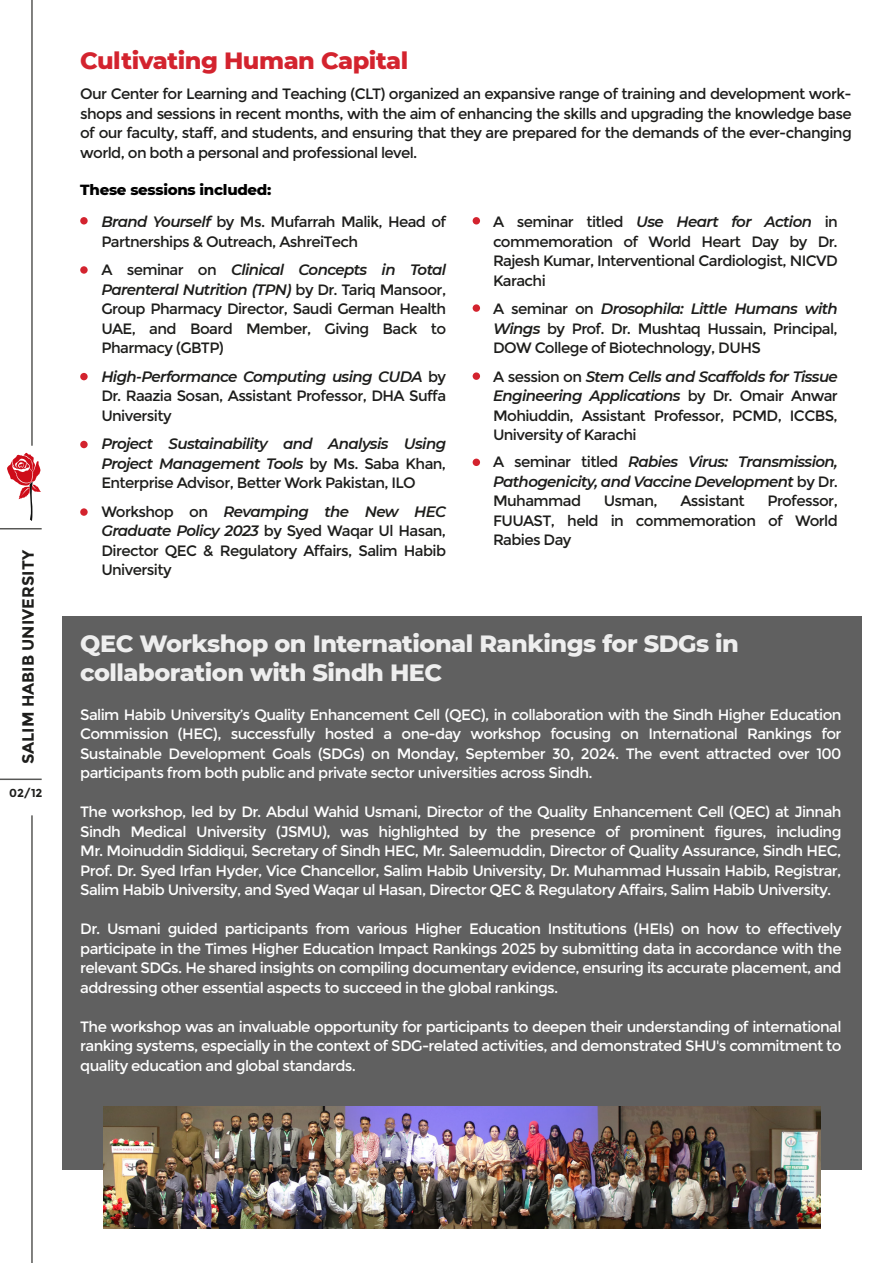
<style>
.page{position:relative;width:893px;height:1263px;background:#fff}
.page>*{position:absolute;margin:0;border:0;box-sizing:border-box;transform-origin:0 0}
.t1{font:800 24px/28.8px "Montserrat";letter-spacing:-.02em;color:rgb(255 255 255/.9)}
.t2{font:800 24px "Montserrat";letter-spacing:-.02em;color:rgb(207 11 23/.9)}
.t3{font:700 16.35px "Montserrat";color:#1e1e1c}
.t4{font:15px/19.5px "Montserrat";letter-spacing:-.04em;color:#fff;text-align:justify}
.t5{font:15px/19.5px "Montserrat";letter-spacing:-.04em;color:#1d1d1b;text-align:justify}
.t6{font:italic 600 15px/19.5px "Montserrat";letter-spacing:-.04em;color:#1d1d1b;text-align:justify}
.t7{font:800 15px "Montserrat";letter-spacing:-.02em;color:#000}
.t8{font:700 11.55px "Montserrat";color:#1e1e1c}
.s1{font-weight:600;font-style:italic}
.s2{font-weight:400;font-style:normal}
</style>
<div class="page">
<div style="left:62px;top:616px;width:800px;height:554px;background:#606060"></div>
<hr style="left:0;top:528px;width:42px;height:1px;background:#585856">
<hr style="left:0;top:778px;width:42px;height:2px;background:#585856">
<hr style="left:31px;top:0;width:2px;height:446px;background:#585856">
<hr style="left:31px;top:815px;width:2px;height:448px;background:#585856">
<svg style="left:7px;top:453px;width:34px;height:68px"></svg>
<svg style="left:80px;top:217px;width:8px;height:7px"></svg>
<div style="left:473px;top:217px;width:7px;height:7px;background:#d3232e;border-radius:50%"></div>
<svg style="left:473px;top:304px;width:7px;height:8px"></svg>
<div style="left:473px;top:372px;width:7px;height:8px;background:#d3232e;border-radius:50%"></div>
<div style="left:473px;top:459px;width:7px;height:7px;background:#d3232e;border-radius:50%"></div>
<svg style="left:80px;top:266px;width:8px;height:8px"></svg>
<svg style="left:80px;top:373px;width:8px;height:7px"></svg>
<svg style="left:80px;top:441px;width:8px;height:7px"></svg>
<svg style="left:80px;top:508px;width:8px;height:8px"></svg>
<img style="left:103px;top:1106px;width:718px;height:122px">
<p class="t3" style="left:18px;top:764px;width:216px;rotate:-90deg">SALIM HABIB UNIVERSITY</p>
<p class="t8" style="left:9px;top:786px;width:35px">02/12</p>
<h1 class="t2" style="left:80px;top:43px;width:330px">Cultivating Human Capital</h1>
<p class="t5" style="left:80px;top:84px;width:773px">Our Center for Learning and Teaching (CLT) organized an expansive range of training and development work&shy;shops and sessions in recent months, with the aim of enhancing the skills and upgrading the knowledge base of our faculty, staff, and students, and ensuring that they are prepared for the demands of the ever-changing world, on both a personal and professional level.</p>
<p class="t7" style="left:80px;top:179px;width:193px">These sessions included:</p>
<p class="t5" style="left:101px;top:212px;width:346px"><span class="s1">Brand Yourself</span> by Ms. Mufarrah Malik, Head of<br>Partnerships &amp; Outreach, AshreiTech</p>
<p class="t5" style="left:101px;top:260px;width:346px">A seminar on <span class="s1">Clinical Concepts in Total Parenteral Nutrition (TPN)</span> by Dr. Tariq Mansoor, Group Pharmacy Director, Saudi German Health UAE, and Board Member, Giving Back to Pharmacy (GBTP)</p>
<p class="t5" style="left:101px;top:367px;width:346px"><span class="s1">High-Performance Computing using CUDA</span> by Dr. Raazia Sosan, Assistant Professor, DHA Suffa University</p>
<p class="t6" style="left:101px;top:433px;width:346px">Project Sustainability and Analysis Using Project Management Tools <span class="s2">by Ms. Saba Khan, Enterprise Advisor, Better Work Pakistan, ILO</span></p>
<p class="t5" style="left:101px;top:502px;width:346px">Workshop on <span class="s1">Revamping the New HEC Graduate Policy 2023</span> by Syed Waqar Ul Hasan, Director QEC &amp; Regulatory Affairs, Salim Habib University</p>
<p class="t5" style="left:493px;top:212px;width:346px">A seminar titled <span class="s1">Use Heart for Action</span> in commemoration of World Heart Day by Dr.<br>Rajesh Kumar, Interventional Cardiologist, NICVD Karachi</p>
<p class="t5" style="left:493px;top:299px;width:346px">A seminar on <span class="s1">Drosophila: Little Humans with Wings</span> by Prof. Dr. Mushtaq Hussain, Principal, DOW College of Biotechnology, DUHS</p>
<p class="t5" style="left:493px;top:367px;width:346px">A session on <span class="s1">Stem Cells and Scaffolds for Tissue Engineering Applications</span> by Dr. Omair Anwar Mohiuddin, Assistant Professor, PCMD, ICCBS, University of Karachi</p>
<p class="t6" style="left:493px;top:451px;width:346px"><span class="s2">A seminar titled</span> Rabies Virus: Transmission, Pathogenicity, and Vaccine Development <span class="s2">by Dr.<br>Muhammad</span></p>
<p class="t5" style="left:604px;top:491px;width:55px">Usman,</p>
<p class="t5" style="left:680px;top:491px;width:66px">Assistant</p>
<p class="t5" style="left:493px;top:491px;width:346px;text-indent:274px">Professor, FUUAST, held in commemoration of World Rabies Day</p>
<h1 class="t1" style="left:80px;top:628px;width:660px">QEC Workshop on International Rankings for SDGs in collaboration with Sindh HEC</h1>
<p class="t4" style="left:80px;top:705px;width:763px">Salim Habib University’s Quality Enhancement Cell (QEC), in collaboration with the Sindh Higher Education Commission (HEC), successfully hosted a one-day workshop focusing on International Rankings for Sustainable Development Goals (SDGs) on Monday, September 30, 2024. The event attracted over 100 participants from both public and private sector universities across Sindh.</p>
<p class="t4" style="left:80px;top:802px;width:763px">The workshop, led by Dr. Abdul Wahid Usmani, Director of the Quality Enhancement Cell (QEC) at Jinnah Sindh Medical University (JSMU), was highlighted by the presence of prominent figures, including Mr. Moinuddin Siddiqui, Secretary of Sindh HEC, Mr. Saleemuddin, Director of Quality Assurance, Sindh HEC, Prof. Dr. Syed Irfan Hyder, Vice Chancellor, Salim Habib University, Dr. Muhammad Hussain Habib, Registrar, Salim Habib University, and Syed Waqar ul Hasan, Director QEC &amp; Regulatory Affairs, Salim Habib University.</p>
<p class="t4" style="left:80px;top:919px;width:763px">Dr. Usmani guided participants from various Higher Education Institutions (HEIs) on how to effectively participate in the Times Higher Education Impact Rankings 2025 by submitting data in accordance with the relevant SDGs. He shared insights on compiling documentary evidence, ensuring its accurate placement, and addressing other essential aspects to succeed in the global rankings.</p>
<p class="t4" style="left:80px;top:1017px;width:763px">The workshop was an invaluable opportunity for participants to deepen their understanding of international ranking systems, especially in the context of SDG-related activities, and demonstrated SHU's commitment to quality education and global standards.</p>
</div>
